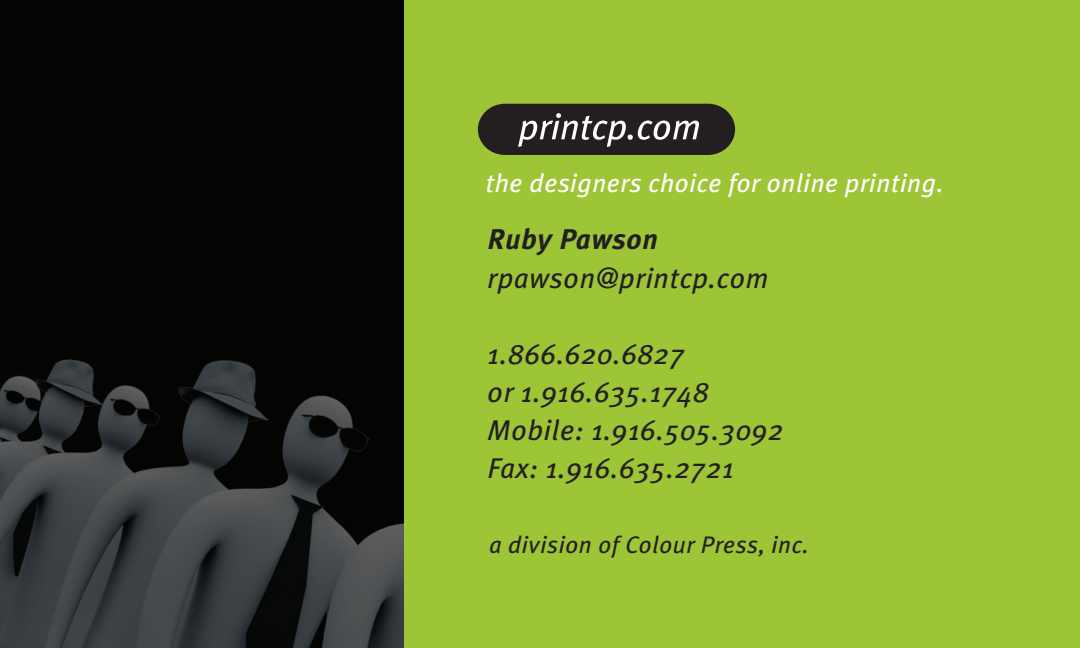
<style>
.page{position:relative;width:1080px;height:648px;background:#9ec536}
.page>*{position:absolute;margin:0;border:0;box-sizing:border-box;transform-origin:0 0}
.t1{font:italic 28.4px/38px "Meta Plus";letter-spacing:.025em;color:#231f20}
.t2{font:italic 700 28.4px "Meta Plus";letter-spacing:.025em;color:#231f20}
.t3{font:italic 26px "Meta Plus";letter-spacing:.025em;color:#fff}
.t4{font:italic 24px "Meta Plus";letter-spacing:.025em;color:#231f20}
</style>
<div class="page">
<img style="left:0;top:0;width:404px;height:648px">
<svg style="left:478px;top:104px;width:257px;height:51px;background:#3f3d38"></svg>
<p class="t3" style="left:486px;top:173px;width:459px">the designers choice for online printing.</p>
<p class="t2" style="left:488px;top:228px;width:172px">Ruby Pawson</p>
<p class="t1" style="left:488px;top:261px;width:282px">rpawson@printcp.com</p>
<p class="t1" style="left:488px;top:338px;width:297px">1.866.620.6827<br>or 1.916.635.1748<br>Mobile: 1.916.505.3092<br>Fax: 1.916.635.2721</p>
<p class="t4" style="left:489px;top:536px;width:321px">a division of Colour Press, inc.</p>
</div>
